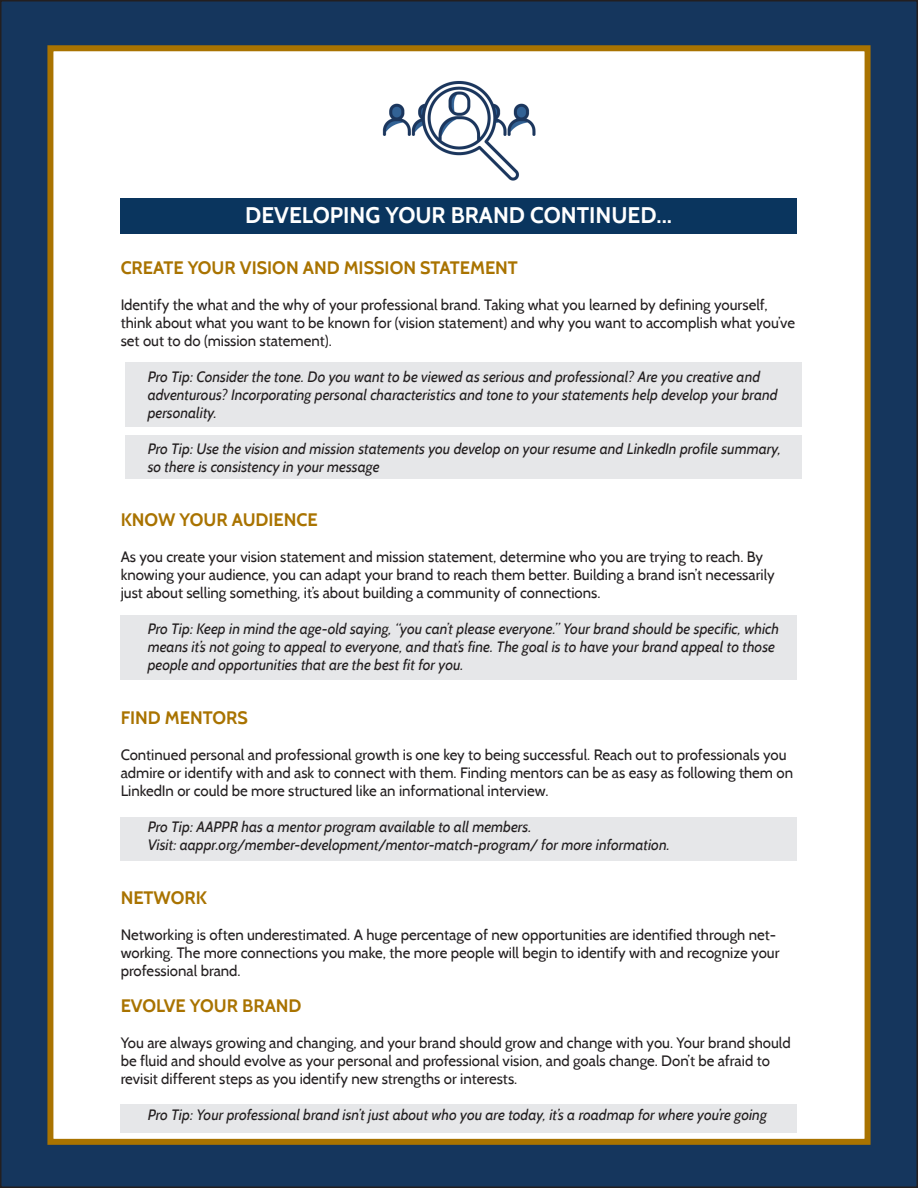
<style>
.page{position:relative;width:918px;height:1188px;background:#fff}
.page>*{position:absolute;margin:0;border:0;box-sizing:border-box;transform-origin:0 0}
.t1{font:700 22.5px "Cabin";color:#fff}
.t2{font:700 18px "Cabin";color:#a97300}
.t3{font:15px/18px "Cabin";color:#231f20}
.t4{font:italic 15px/18px "Cabin";color:#231f20}
</style>
<div class="page">
<div style="left:1px;top:1px;width:916px;height:1186px;background:#15365d"></div>
<div style="left:47px;top:45px;width:824px;height:1100px;background:#fff;border:6px solid #a97300"></div>
<div style="left:126px;top:435px;width:676px;height:43px;background:#e6e7e9"></div>
<div style="left:126px;top:363px;width:676px;height:64px;background:#e6e7e9"></div>
<div style="left:121px;top:616px;width:676px;height:64px;background:#e6e7e9"></div>
<div style="left:121px;top:817px;width:676px;height:44px;background:#e6e7e9"></div>
<div style="left:121px;top:1104px;width:676px;height:28px;background:#e6e7e9"></div>
<div style="left:121px;top:198px;width:676px;height:36px;background:#0a355e"></div>
<img style="left:382px;top:81px;width:154px;height:100px">
<p class="t1" style="left:245px;top:201px;width:428px">DEVELOPING YOUR BRAND CONTINUED...</p>
<p class="t2" style="left:121px;top:257px;width:399px">CREATE YOUR VISION AND MISSION STATEMENT</p>
<p class="t3" style="left:121px;top:296px;width:676px">Identify the what and the why of your professional brand. Taking what you learned by defining yourself, think about what you want to be known for (vision statement) and why you want to accomplish what you’ve set out to do (mission statement).</p>
<p class="t4" style="left:148px;top:368px;width:631px">Pro Tip: Consider the tone. Do you want to be viewed as serious and professional? Are you creative and adventurous? Incorporating personal characteristics and tone to your statements help develop your brand personality.</p>
<p class="t4" style="left:148px;top:440px;width:635px">Pro Tip: Use the vision and mission statements you develop on your resume and LinkedIn profile summary, so there is consistency in your message</p>
<p class="t2" style="left:121px;top:509px;width:199px">KNOW YOUR AUDIENCE</p>
<p class="t3" style="left:121px;top:548px;width:655px">As you create your vision statement and mission statement, determine who you are trying to reach. By knowing your audience, you can adapt your brand to reach them better. Building a brand isn’t necessarily just about selling something, it’s about building a community of connections.</p>
<p class="t4" style="left:148px;top:620px;width:633px">Pro Tip: Keep in mind the age-old saying, “you can’t please everyone.” Your brand should be specific, which means it’s not going to appeal to everyone, and that’s fine. The goal is to have your brand appeal to those people and opportunities that are the best fit for you.</p>
<p class="t2" style="left:121px;top:707px;width:129px">FIND MENTORS</p>
<p class="t3" style="left:121px;top:746px;width:674px">Continued personal and professional growth is one key to being successful. Reach out to professionals you admire or identify with and ask to connect with them. Finding mentors can be as easy as following them on<br>LinkedIn or could be more structured like an informational interview.</p>
<p class="t4" style="left:148px;top:818px;width:385px">Pro Tip: AAPPR has a mentor program available to all members.</p>
<p class="t4" style="left:148px;top:836px;width:524px">Visit: aappr.org/member-development/mentor-match-program/ for more information.</p>
<p class="t2" style="left:121px;top:887px;width:88px">NETWORK</p>
<p class="t3" style="left:121px;top:926px;width:660px">Networking is often underestimated. A huge percentage of new opportunities are identified through net&shy;working. The more connections you make, the more people will begin to identify with and recognize your professional brand.</p>
<p class="t2" style="left:121px;top:995px;width:182px">EVOLVE YOUR BRAND</p>
<p class="t3" style="left:121px;top:1034px;width:672px">You are always growing and changing, and your brand should grow and change with you. Your brand should be fluid and should evolve as your personal and professional vision, and goals change. Don’t be afraid to revisit different steps as you identify new strengths or interests.</p>
<p class="t4" style="left:148px;top:1106px;width:621px">Pro Tip: Your professional brand isn’t just about who you are today, it’s a roadmap for where you’re going</p>
</div>
